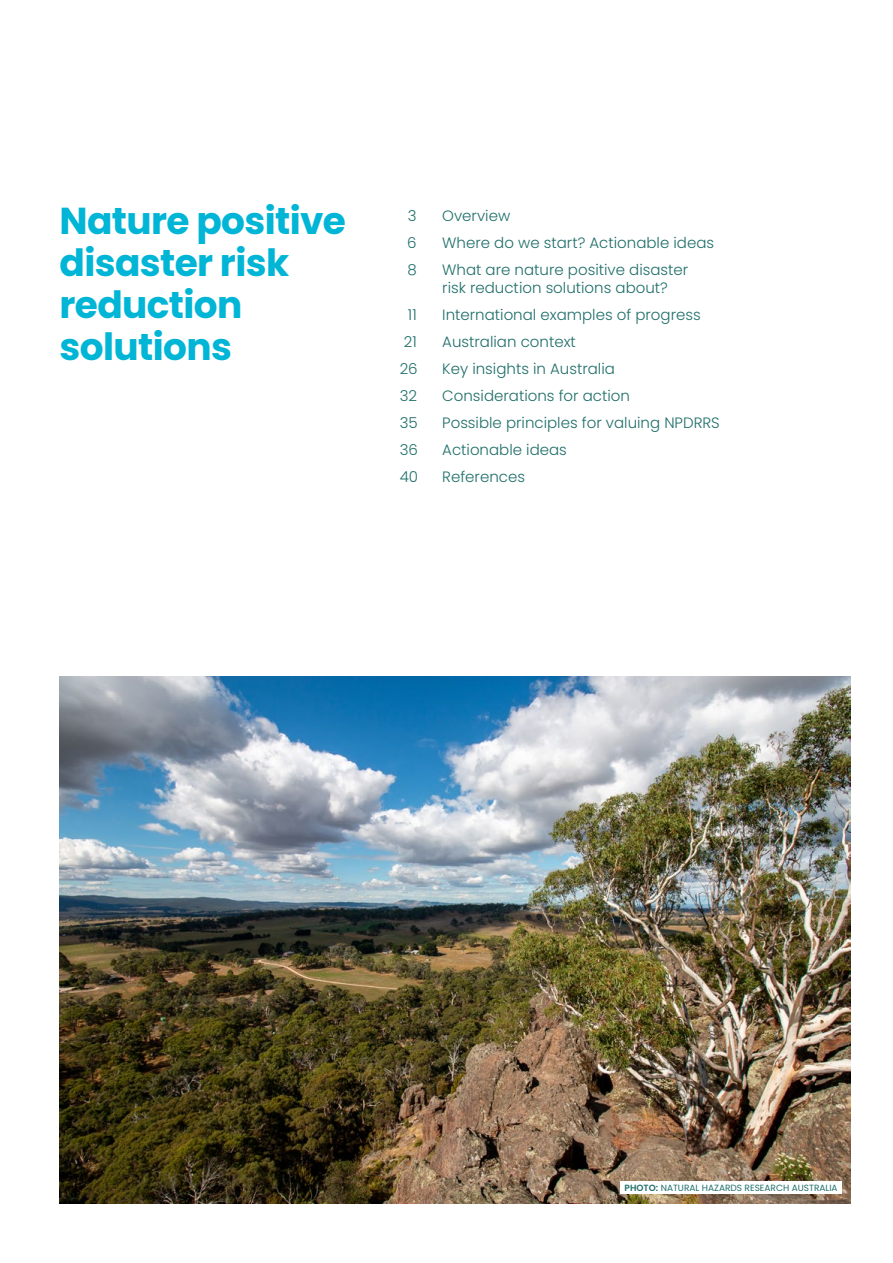
<style>
.page{position:relative;width:893px;height:1263px;background:#fff}
.page>*{position:absolute;margin:0;border:0;box-sizing:border-box;transform-origin:0 0}
.t1{font:700 37.5px/42px "Poppins";letter-spacing:-.015em;color:#00b5d5}
.t2{font:300 15px/18px "Poppins";color:#206f6a}
.t3{font:9px "Poppins";color:#206f6a}
.s1{font-weight:600}
</style>
<div class="page">
<img style="left:60px;top:676px;width:790px;height:527px">
<div style="left:620px;top:1181px;width:222px;height:13px;background:#fff"></div>
<h1 class="t1" style="left:60px;top:200px;width:288px">Nature positive disaster risk reduction solutions</h1>
<p class="t2" style="left:408px;top:207px;width:10px">3</p>
<p class="t2" style="left:442px;top:207px;width:69px">Overview</p>
<p class="t2" style="left:407px;top:234px;width:11px">6</p>
<p class="t2" style="left:442px;top:234px;width:273px">Where do we start? Actionable ideas</p>
<p class="t2" style="left:407px;top:261px;width:11px">8</p>
<p class="t2" style="left:442px;top:261px;width:248px">What are nature positive disaster risk reduction solutions about?</p>
<p class="t2" style="left:408px;top:306px;width:10px">11</p>
<p class="t2" style="left:442px;top:306px;width:260px">International examples of progress</p>
<p class="t2" style="left:404px;top:333px;width:14px">21</p>
<p class="t2" style="left:442px;top:333px;width:135px">Australian context</p>
<p class="t2" style="left:400px;top:360px;width:20px">26</p>
<p class="t2" style="left:442px;top:360px;width:174px">Key insights in Australia</p>
<p class="t2" style="left:400px;top:387px;width:19px">32</p>
<p class="t2" style="left:442px;top:387px;width:189px">Considerations for action</p>
<p class="t2" style="left:400px;top:414px;width:20px">35</p>
<p class="t2" style="left:442px;top:414px;width:279px">Possible principles for valuing NPDRRS</p>
<p class="t2" style="left:400px;top:441px;width:20px">36</p>
<p class="t2" style="left:442px;top:441px;width:126px">Actionable ideas</p>
<p class="t2" style="left:400px;top:468px;width:20px">40</p>
<p class="t2" style="left:442px;top:468px;width:84px">References</p>
<p class="t3" style="left:625px;top:1182px;width:215px"><span class="s1">PHOTO:</span> NATURAL HAZARDS RESEARCH AUSTRALIA</p>
</div>
